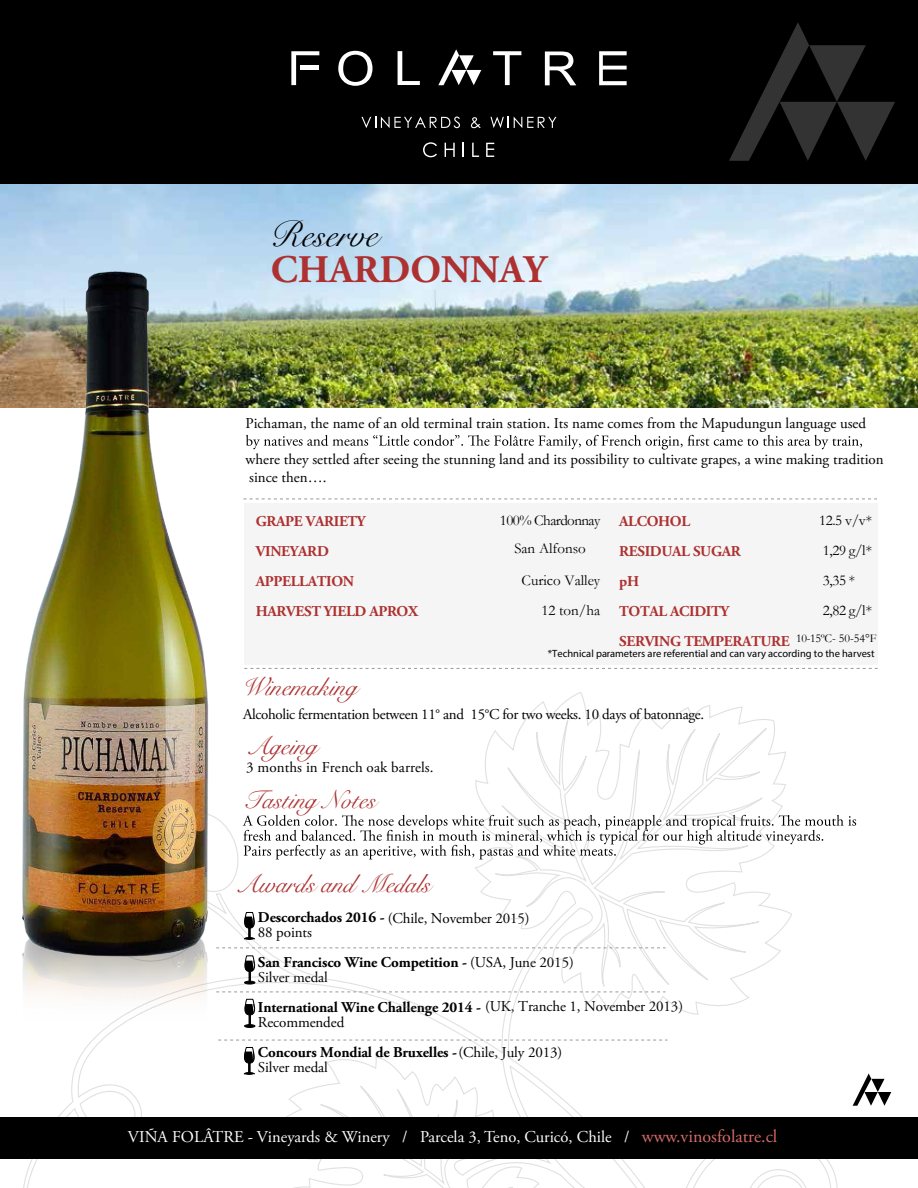
<style>
.page{position:relative;width:918px;height:1188px;background:#fff}
.page>*{position:absolute;margin:0;border:0;box-sizing:border-box;transform-origin:0 0}
.t1{font:700 39px "Adobe Garamond Pro";color:#ad3131}
.t2{font:36px "Snell Roundhand";color:#000}
.t3{font:25.5px "Snell Roundhand";letter-spacing:-.005em;color:#ad3131}
.t4{font:16.5px "Adobe Garamond Pro";color:#fff}
.t5{font:15px/14.2px "Adobe Garamond Pro";color:#000}
.t6{font:700 15px/15px "Adobe Garamond Pro";letter-spacing:-.01em;color:#000}
.t7{font:700 15px/30px "Adobe Garamond Pro";letter-spacing:-.02em;color:#ad3131}
.t8{font:15px "Adobe Garamond Pro";letter-spacing:-.025em;color:#000}
.t9{font:15px/30px "Garamond";color:#000}
.t10{font:15px "Garamond";letter-spacing:-.035em;color:#000}
.t11{font:12px "Garamond";letter-spacing:-.03em;color:#000}
.t12{font:10.5px "Myriad Pro";color:#000}
.s1{font-weight:700}
.s2{font-weight:400}
.s3{font-size:18px;color:#d86a6a}
</style>
<div class="page">
<svg style="left:244px;top:499px;width:633px;height:1px"></svg>
<svg style="left:246px;top:435px;width:616px;height:15px"></svg>
<svg style="left:23px;top:692px;width:815px;height:496px"></svg>
<div style="left:0;top:0;width:918px;height:184px;background:#000"></div>
<div style="left:0;top:1117px;width:918px;height:42px;background:#000"></div>
<svg style="left:361px;top:117px;width:99px;height:11px"></svg>
<svg style="left:471px;top:117px;width:10px;height:11px"></svg>
<svg style="left:490px;top:117px;width:66px;height:11px"></svg>
<svg style="left:423px;top:142px;width:14px;height:15px"></svg>
<svg style="left:445px;top:143px;width:10px;height:14px"></svg>
<svg style="left:463px;top:143px;width:1px;height:14px"></svg>
<svg style="left:472px;top:143px;width:7px;height:14px"></svg>
<svg style="left:486px;top:143px;width:8px;height:14px"></svg>
<svg style="left:291px;top:51px;width:28px;height:34px"></svg>
<svg style="left:338px;top:51px;width:34px;height:35px"></svg>
<svg style="left:398px;top:51px;width:22px;height:34px"></svg>
<svg style="left:493px;top:51px;width:28px;height:34px"></svg>
<svg style="left:545px;top:51px;width:31px;height:34px"></svg>
<svg style="left:599px;top:51px;width:28px;height:34px"></svg>
<hr style="left:301px;top:66px;width:18px;height:4px;background:#fff">
<svg style="left:438px;top:49px;width:43px;height:36px"></svg>
<svg style="left:729px;top:23px;width:166px;height:138px"></svg>
<svg style="left:853px;top:1073px;width:38px;height:33px"></svg>
<img style="left:0;top:184px;width:918px;height:223px">
<div style="left:704px;top:837px;width:61px;height:62px;background:#fff"></div>
<div style="left:244px;top:503px;width:634px;height:162px;background:#f5f5f5"></div>
<svg style="left:244px;top:668px;width:634px;height:1px"></svg>
<svg style="left:242px;top:956px;width:16px;height:28px"></svg>
<svg style="left:242px;top:999px;width:16px;height:29px"></svg>
<img style="left:15px;top:237px;width:201px;height:848px">
<svg style="left:241px;top:912px;width:17px;height:28px"></svg>
<svg style="left:241px;top:1047px;width:17px;height:28px"></svg>
<h2 class="t2" style="left:270px;top:206px;width:109px">Reserve</h2>
<h1 class="t1" style="left:271px;top:247px;width:277px">CHARDONNAY</h1>
<p class="t5" style="left:246px;top:416px;width:622px">Pichaman, the name of an old terminal train station. Its name comes from the Mapudungun language used</p>
<p class="t5" style="left:246px;top:450px;width:640px;line-height:18px">where they settled after seeing the stunning land and its possibility to cultivate grapes, a wine making tradition since then….</p>
<p class="t7" style="left:256px;top:506px;width:164px">GRAPE VARIETY<br>VINEYARD<br>APPELLATION<br>HARVEST YIELD APROX</p>
<p class="t7" style="left:619px;top:506px;width:172px">ALCOHOL<br>RESIDUAL SUGAR<br>pH<br>TOTAL ACIDITY<br>SERVING TEMPERATURE</p>
<p class="t9" style="left:819px;top:505px;width:55px">12.5 v/v*<br>1,29 g/l*<br>3,35 *<br>2,82 g/l*</p>
<p class="t10" style="left:500px;top:511px;width:102px">100% Chardonnay</p>
<p class="t9" style="left:522px;top:532px;width:80px;line-height:32px;text-indent:-7px">San Alfonso<br>Curico Valley</p>
<p class="t9" style="left:541px;top:595px;width:60px">12 ton/ha</p>
<p class="t11" style="left:796px;top:631px;width:82px">10-15ºC- 50-54°F</p>
<p class="t12" style="left:548px;top:647px;width:328px">*Technical parameters are referential and can vary according to the harvest</p>
<h3 class="t3" style="left:241px;top:667px;width:117px">Winemaking</h3>
<p class="t8" style="left:243px;top:705px;width:463px">Alcoholic fermentation between 11° and 15°C for two weeks. 10 days of batonnage.</p>
<h3 class="t3" style="left:246px;top:725px;width:73px">Ageing</h3>
<p class="t5" style="left:246px;top:760px;width:189px">3 months in French oak barrels.</p>
<h3 class="t3" style="left:243px;top:779px;width:135px">Tasting Notes</h3>
<h3 class="t3" style="left:235px;top:864px;width:197px">Awards and Medals</h3>
<p class="t5" style="left:258px;top:911px;width:273px"><span class="s1">Descorchados 2016 -</span> (Chile, November 2015)<br>88 points</p>
<p class="t6" style="left:258px;top:955px;width:318px">San Francisco Wine Competition - <span class="s2">(USA, June 2015)<br>Silver medal</span></p>
<p class="t5" style="left:258px;top:1000px;width:427px;line-height:15px"><span class="s1">International Wine Challenge 2014 -</span> (UK, Tranche 1, November 2013)<br>Recommended</p>
<p class="t6" style="left:258px;top:1045px;width:306px">Concours Mondial de Bruxelles - <span class="s2">(Chile, July 2013)<br>Silver medal</span></p>
<p class="t4" style="left:128px;top:1126px;width:651px">VIÑA FOLÂTRE - Vineyards &amp; Winery / Parcela 3, Teno, Curicó, Chile / <span class="s3">www.vinosfolatre.cl</span></p>
</div>
